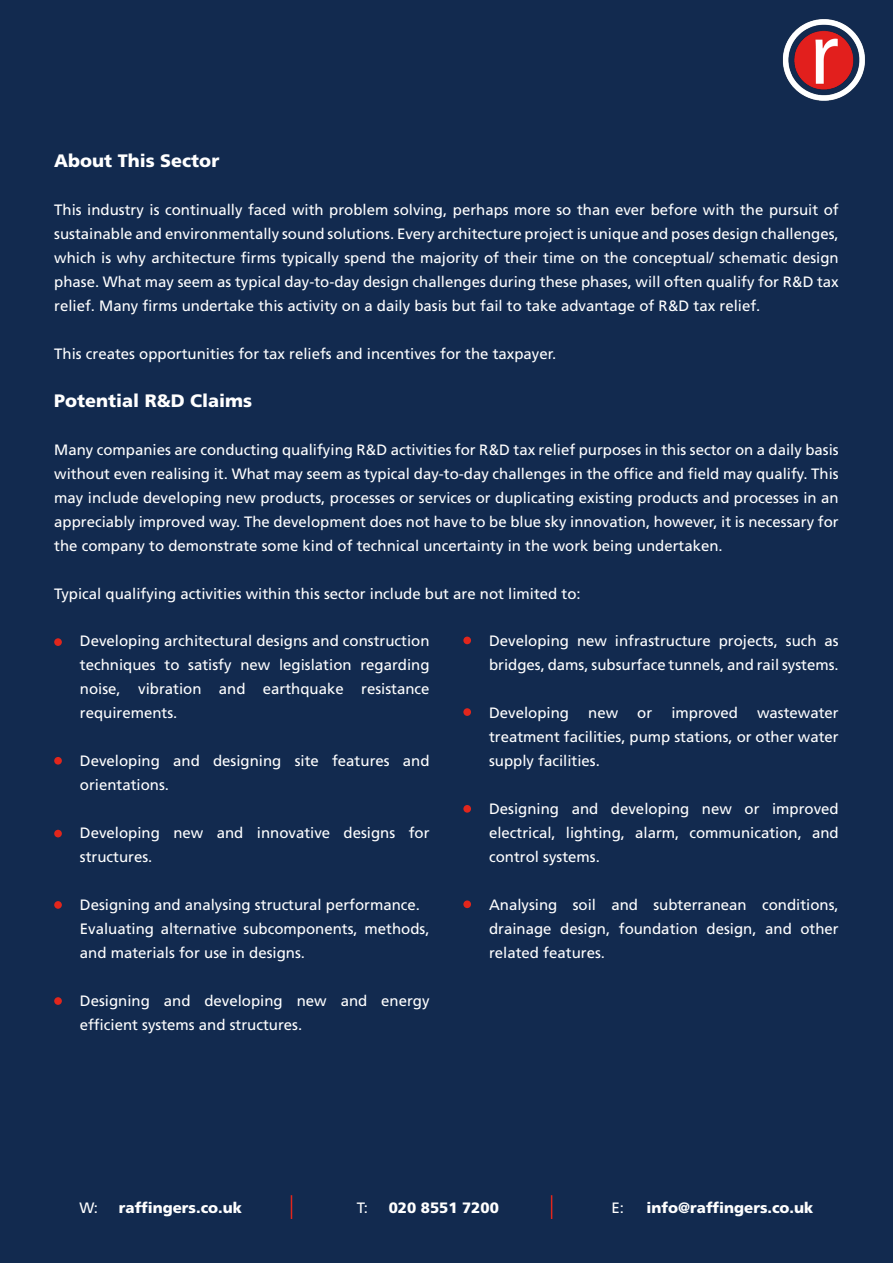
<style>
.page{position:relative;width:893px;height:1263px;background:#122a4f}
.page>*{position:absolute;margin:0;border:0;box-sizing:border-box;transform-origin:0 0}
.t1{font:900 18px "Frutiger LT Std";color:#fff}
.t2{font:15px/24px "Frutiger LT Std";color:#fff;text-align:justify}
.t3{font:900 15px "Frutiger LT Std";color:#fff}
</style>
<div class="page">
<img style="left:782px;top:19px;width:83px;height:82px">
<svg style="left:551px;top:1195px;width:1px;height:24px"></svg>
<svg style="left:291px;top:1195px;width:1px;height:24px"></svg>
<div style="left:54px;top:638px;width:8px;height:8px;background:#e1261c;border-radius:50%"></div>
<div style="left:54px;top:757px;width:8px;height:8px;background:#e1261c;border-radius:50%"></div>
<div style="left:54px;top:830px;width:8px;height:7px;background:#e1261c;border-radius:50%"></div>
<div style="left:54px;top:901px;width:8px;height:8px;background:#e1261c;border-radius:50%"></div>
<div style="left:54px;top:997px;width:8px;height:8px;background:#e1261c;border-radius:50%"></div>
<div style="left:463px;top:637px;width:8px;height:7px;background:#e1261c;border-radius:50%"></div>
<div style="left:463px;top:708px;width:8px;height:8px;background:#e1261c;border-radius:50%"></div>
<div style="left:463px;top:805px;width:8px;height:8px;background:#e1261c;border-radius:50%"></div>
<div style="left:463px;top:900px;width:8px;height:8px;background:#e1261c;border-radius:50%"></div>
<p class="t1" style="left:54px;top:149px;width:167px">About This Sector</p>
<p class="t2" style="left:54px;top:197px;width:786px">This industry is continually faced with problem solving, perhaps more so than ever before with the pursuit of sustainable and environmentally sound solutions. Every architecture project is unique and poses design challenges, which is why architecture firms typically spend the majority of their time on the conceptual/ schematic design phase. What may seem as typical day-to-day design challenges during these phases, will often qualify for R&amp;D tax relief. Many firms undertake this activity on a daily basis but fail to take advantage of R&amp;D tax relief.</p>
<p class="t2" style="left:54px;top:341px;width:504px">This creates opportunities for tax reliefs and incentives for the taxpayer.</p>
<p class="t1" style="left:54px;top:389px;width:200px">Potential R&amp;D Claims</p>
<p class="t2" style="left:54px;top:437px;width:786px">Many companies are conducting qualifying R&amp;D activities for R&amp;D tax relief purposes in this sector on a daily basis without even realising it. What may seem as typical day-to-day challenges in the office and field may qualify. This may include developing new products, processes or services or duplicating existing products and processes in an appreciably improved way. The development does not have to be blue sky innovation, however, it is necessary for the company to demonstrate some kind of technical uncertainty in the work being undertaken.</p>
<p class="t2" style="left:54px;top:581px;width:528px">Typical qualifying activities within this sector include but are not limited to:</p>
<p class="t2" style="left:80px;top:629px;width:351px">Developing architectural designs and construction techniques to satisfy new legislation regarding noise, vibration and earthquake resistance requirements.</p>
<p class="t2" style="left:80px;top:749px;width:351px">Developing and designing site features and orientations.</p>
<p class="t2" style="left:80px;top:821px;width:351px">Developing new and innovative designs for structures.</p>
<p class="t2" style="left:80px;top:893px;width:342px">Designing and analysing structural performance.</p>
<p class="t2" style="left:80px;top:917px;width:351px">Evaluating alternative subcomponents, methods, and materials for use in designs.</p>
<p class="t2" style="left:80px;top:989px;width:351px">Designing and developing new and energy efficient systems and structures.</p>
<p class="t2" style="left:489px;top:629px;width:351px">Developing new infrastructure projects, such as bridges, dams, subsurface tunnels, and rail systems.</p>
<p class="t2" style="left:489px;top:701px;width:82px">Developing</p>
<p class="t2" style="left:588px;top:701px;width:31px">new</p>
<p class="t2" style="left:637px;top:701px;width:16px">or</p>
<p class="t2" style="left:671px;top:701px;width:68px">improved</p>
<p class="t2" style="left:489px;top:701px;width:351px;text-indent:268px">wastewater treatment facilities, pump stations, or other water supply facilities.</p>
<p class="t2" style="left:489px;top:797px;width:351px">Designing and developing new or improved electrical, lighting, alarm, communication, and control systems.</p>
<p class="t2" style="left:489px;top:893px;width:351px">Analysing soil and subterranean conditions, drainage design, foundation design, and other related features.</p>
<p class="t2" style="left:79px;top:1196px;width:20px">W:</p>
<p class="t3" style="left:119px;top:1198px;width:125px">raffingers.co.uk</p>
<p class="t2" style="left:357px;top:1196px;width:13px">T:</p>
<p class="t3" style="left:389px;top:1198px;width:112px">020 8551 7200</p>
<p class="t2" style="left:611px;top:1196px;width:14px">E:</p>
<p class="t3" style="left:647px;top:1198px;width:168px">info@raffingers.co.uk</p>
</div>
